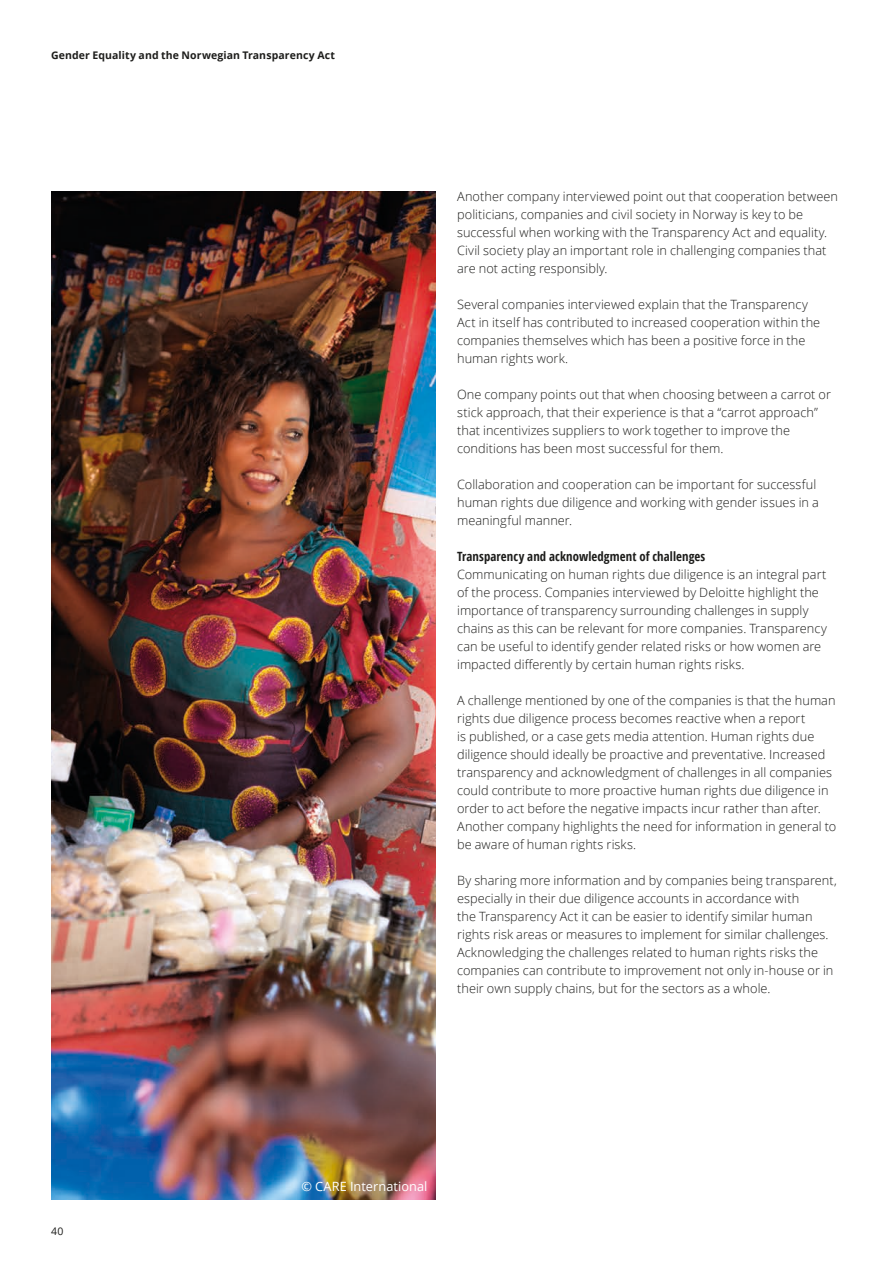
<style>
.page{position:relative;width:893px;height:1263px;background:#fff}
.page>*{position:absolute;margin:0;border:0;box-sizing:border-box;transform-origin:0 0}
.Body_copy__8_5_12pt{font:300 12.75px/18px "Open Sans";letter-spacing:.005em;color:#1d1d1b}
.Subhead_B__8_5_12pt{font:700 12.75px "Open Sans Condensed";letter-spacing:.01em;color:#1d1d1b}
.Body_copy__8_5_12pt-2{font:12.75px "Open Sans";letter-spacing:.005em;color:#fff}
.t1{font:700 10.5px "Open Sans";letter-spacing:.01em;color:#1d1d1b}
.t2{font:10.5px "Open Sans";color:#1d1d1b}
</style>
<div class="page">
<img style="left:51px;top:191px;width:385px;height:1008px">
<p class="t1" style="left:51px;top:48px;width:285px">Gender Equality and the Norwegian Transparency Act</p>
<p class="Body_copy__8_5_12pt" style="left:457px;top:187px;width:382px">Another company interviewed point out that cooperation between politicians, companies and civil society in Norway is key to be successful when working with the Transparency Act and equality.<br>Civil society play an important role in challenging companies that are not acting responsibly.</p>
<p class="Body_copy__8_5_12pt" style="left:457px;top:295px;width:365px">Several companies interviewed explain that the Transparency Act in itself has contributed to increased cooperation within the companies themselves which has been a positive force in the human rights work.</p>
<p class="Body_copy__8_5_12pt" style="left:457px;top:385px;width:375px">One company points out that when choosing between a carrot or stick approach, that their experience is that a “carrot approach” that incentivizes suppliers to work together to improve the conditions has been most successful for them.</p>
<p class="Body_copy__8_5_12pt" style="left:457px;top:475px;width:363px">Collaboration and cooperation can be important for successful human rights due diligence and working with gender issues in a meaningful manner.</p>
<p class="Subhead_B__8_5_12pt" style="left:457px;top:548px;width:250px">Transparency and acknowledgment of challenges</p>
<p class="Body_copy__8_5_12pt" style="left:457px;top:565px;width:371px">Communicating on human rights due diligence is an integral part of the process. Companies interviewed by Deloitte highlight the importance of transparency surrounding challenges in supply chains as this can be relevant for more companies. Transparency can be useful to identify gender related risks or how women are impacted differently by certain human rights risks.</p>
<p class="Body_copy__8_5_12pt" style="left:457px;top:691px;width:381px">A challenge mentioned by one of the companies is that the human rights due diligence process becomes reactive when a report<br>is published, or a case gets media attention. Human rights due diligence should ideally be proactive and preventative. Increased transparency and acknowledgment of challenges in all companies could contribute to more proactive human rights due diligence in order to act before the negative impacts incur rather than after.<br>Another company highlights the need for information in general to be aware of human rights risks.</p>
<p class="Body_copy__8_5_12pt" style="left:457px;top:871px;width:381px">By sharing more information and by companies being transparent, especially in their due diligence accounts in accordance with<br>the Transparency Act it can be easier to identify similar human rights risk areas or measures to implement for similar challenges.<br>Acknowledging the challenges related to human rights risks the companies can contribute to improvement not only in-house or in their own supply chains, but for the sectors as a whole.</p>
<p class="t2" style="left:51px;top:1224px;width:14px">40</p>
<p class="Body_copy__8_5_12pt-2" style="left:301px;top:1177px;width:127px">© CARE International</p>
</div>
